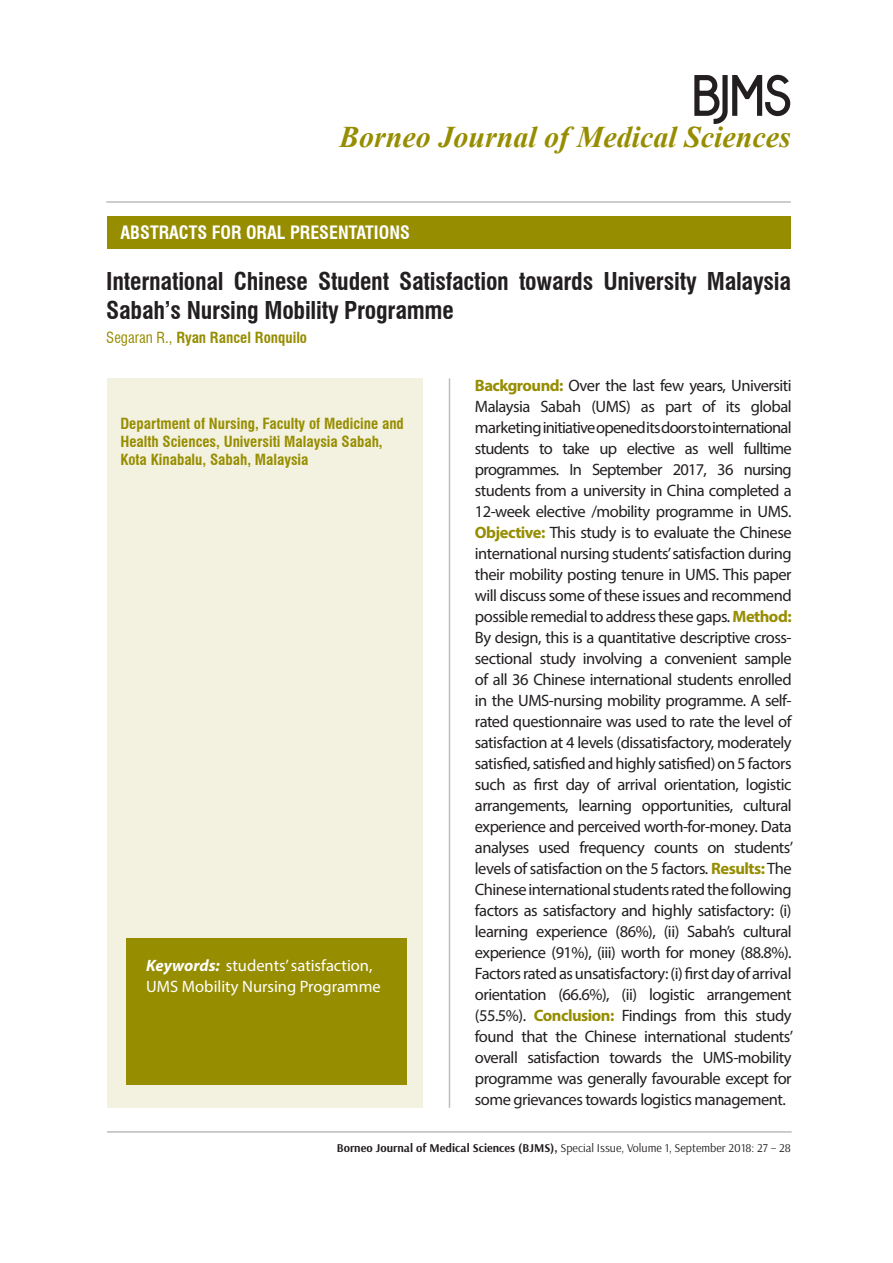
<style>
.page{position:relative;width:893px;height:1263px;background:#fff}
.page>*{position:absolute;margin:0;border:0;box-sizing:border-box;transform-origin:0 0}
.t1{font:italic 700 30px "Times New Roman";color:#968d00}
.t2{font:700 condensed 24px/28.8px "Swiss 721 BT";letter-spacing:-.01em;color:#231f20}
.t3{font:700 condensed 18px "Swiss 721 BT";color:#fff}
.Body_Text{font:16.5px/21px "Myriad Pro";letter-spacing:-.03em;color:#231f20;text-align:justify}
.Heading_2{font:16.5px/21px "Myriad Pro";color:#fff}
.t4{font:700 condensed 15px/18px "Swiss 721 BT";color:#968d00}
.t5{font:12px "Arsenal";color:#231f20}
.s1{font-weight:400}
.s2{font-weight:700;font-style:italic}
.s3{font-weight:700;color:#968d00}
.s4{font-weight:700}
</style>
<div class="page">
<div style="left:107px;top:216px;width:684px;height:33px;background:#968d00"></div>
<svg style="left:694px;top:74px;width:97px;height:50px"></svg>
<hr style="left:106px;top:201px;width:685px;height:2px;background:#bcbdc0">
<hr style="left:107px;top:1131px;width:685px;height:2px;background:#bcbdc0">
<div style="left:107px;top:378px;width:315px;height:730px;background:#f3f1df"></div>
<div style="left:126px;top:938px;width:281px;height:147px;background:#968d00"></div>
<hr style="left:449px;top:378px;width:1px;height:730px;background:#bcbdc0">
<p class="t1" style="left:339px;top:116px;width:453px">Borneo Journal of Medical Sciences</p>
<p class="t3" style="left:120px;top:222px;width:291px">ABSTRACTS FOR ORAL PRESENTATIONS</p>
<p class="t2" style="left:106px;top:267px;width:686px">International Chinese Student Satisfaction towards University Malaysia<br>Sabah’s Nursing Mobility Programme</p>
<p class="t4" style="left:106px;top:328px;width:202px"><span class="s1">Segaran R.,</span> Ryan Rancel Ronquilo</p>
<p class="t4" style="left:120px;top:414px;width:285px">Department of Nursing, Faculty of Medicine and<br>Health Sciences, Universiti Malaysia Sabah,<br>Kota Kinabalu, Sabah, Malaysia</p>
<p class="Heading_2" style="left:146px;top:955px;width:236px"><span class="s2">Keywords:</span> students’ satisfaction,<br>UMS Mobility Nursing Programme</p>
<p class="Body_Text" style="left:475px;top:375px;width:320px"><span class="s3">Background:</span> Over the last few years, Universiti Malaysia Sabah (UMS) as part of its global marketing initiative opened its doors to international students to take up elective as well fulltime programmes. In September 2017, 36 nursing students from a university in China completed a 12-week elective /mobility programme in UMS.<br><span class="s3">Objective:</span> This study is to evaluate the Chinese international nursing students’ satisfaction during their mobility posting tenure in UMS. This paper will discuss some of these issues and recommend possible remedial to address these gaps. <span class="s3">Method:<br></span>By design, this is a quantitative descriptive cross&shy;sectional study involving a convenient sample of all 36 Chinese international students enrolled in the UMS-nursing mobility programme. A self&shy;rated questionnaire was used to rate the level of satisfaction at 4 levels (dissatisfactory, moderately satisfied, satisfied and highly satisfied) on 5 factors such as first day of arrival orientation, logistic arrangements, learning opportunities, cultural experience and perceived worth-for-money. Data analyses used frequency counts on students’ levels of satisfaction on the 5 factors. <span class="s3">Results:</span> The Chinese international students rated the following factors as satisfactory and highly satisfactory: (i) learning experience (86%), (ii) Sabah’s cultural experience (91%), (iii) worth for money (88.8%).<br>Factors rated as unsatisfactory: (i) first day of arrival orientation (66.6%), (ii) logistic arrangement (55.5%). <span class="s3">Conclusion:</span> Findings from this study found that the Chinese international students’ overall satisfaction towards the UMS-mobility programme was generally favourable except for some grievances towards logistics management.</p>
<p class="t5" style="left:337px;top:1141px;width:456px"><span class="s4">Borneo Journal of Medical Sciences (BJMS),</span> Special Issue, Volume 1, September 2018: 27 – 28</p>
</div>
